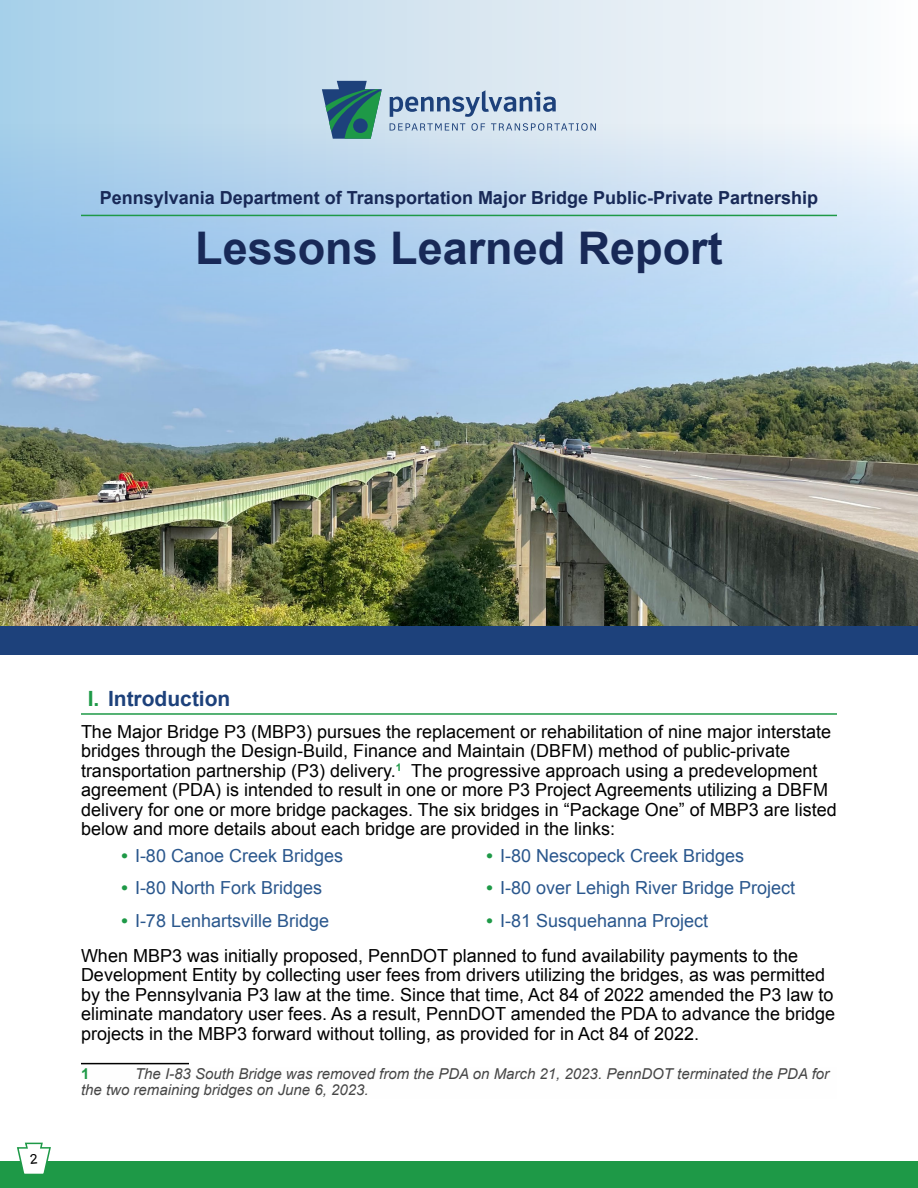
<style>
.page{position:relative;width:918px;height:1188px;background:#fff}
.page>*{position:absolute;margin:0;border:0;box-sizing:border-box;transform-origin:0 0}
.t1{font:700 45px "Arial";color:#182957}
.t2{font:700 21px "Arial";color:#1d417b}
.t3{font:18px/19.4px "Arial";color:#000}
.t4{font:18px "Arial";color:#2a578d}
.t5{font:700 18px "Arial";color:#182957}
.Normal__Web{font:italic 15px/16.5px "Arial";color:#464646}
.Normal__Web-2{font:700 15px "Arial";color:#1e9947}
.s1{color:#1e9947}
.s2{font-weight:700;color:#1e9947}
</style>
<div class="page">
<div style="left:0;top:1161px;width:918px;height:27px;background:#1e9947"></div>
<hr style="left:81px;top:713px;width:756px;height:2px;background:#1e9947">
<hr style="left:81px;top:1063px;width:108px;height:1px;background:#000">
<div style="left:0;top:0;width:918px;height:654px;background:linear-gradient(to right,#aad0e8,#fffcfc)"></div>
<img style="left:0;top:124px;width:918px;height:502px">
<hr style="left:81px;top:215px;width:756px;height:1px;background:#1e9947">
<div style="left:0;top:626px;width:918px;height:28px;background:#1d417b"></div>
<svg style="left:322px;top:81px;width:60px;height:58px;background:#488585"></svg>
<div style="left:353px;top:118px;width:15px;height:15px;background:#1d417b;border-radius:50%"></div>
<svg style="left:390px;top:90px;width:166px;height:27px;background:#a0b5cd"></svg>
<svg style="left:390px;top:123px;width:75px;height:8px"></svg>
<svg style="left:471px;top:123px;width:14px;height:8px"></svg>
<svg style="left:491px;top:123px;width:105px;height:8px"></svg>
<svg style="left:17px;top:1142px;width:34px;height:32px"></svg>
<p class="t5" style="left:100px;top:186px;width:720px">Pennsylvania Department of Transportation Major Bridge Public-Private Partnership</p>
<p class="t1" style="left:195px;top:219px;width:529px">Lessons Learned Report</p>
<p class="t2" style="left:88px;top:685px;width:144px"><span class="s1">I.</span> Introduction</p>
<p class="t3" style="left:81px;top:722px;width:757px">The Major Bridge P3 (MBP3) pursues the replacement or rehabilitation of nine major interstate bridges through the Design-Build, Finance and Maintain (DBFM) method of public-private transportation partnership (P3) delivery.<sup>1</sup> The progressive approach using a predevelopment agreement (PDA) is intended to result in one or more P3 Project Agreements utilizing a DBFM delivery for one or more bridge packages. The six bridges in “Package One” of MBP3 are listed below and more details about each bridge are provided in the links:</p>
<p class="t4" style="left:122px;top:843px;width:223px"><span class="s2">•</span> I-80 Canoe Creek Bridges</p>
<p class="t4" style="left:122px;top:876px;width:202px"><span class="s2">•</span> I-80 North Fork Bridges</p>
<p class="t4" style="left:122px;top:909px;width:209px"><span class="s2">•</span> I-78 Lenhartsville Bridge</p>
<p class="t4" style="left:487px;top:843px;width:259px"><span class="s2">•</span> I-80 Nescopeck Creek Bridges</p>
<p class="t4" style="left:487px;top:876px;width:310px"><span class="s2">•</span> I-80 over Lehigh River Bridge Project</p>
<p class="t4" style="left:487px;top:909px;width:223px"><span class="s2">•</span> I-81 Susquehanna Project</p>
<p class="t3" style="left:81px;top:946px;width:756px">When MBP3 was initially proposed, PennDOT planned to fund availability payments to the Development Entity by collecting user fees from drivers utilizing the bridges, as was permitted by the Pennsylvania P3 law at the time. Since that time, Act 84 of 2022 amended the P3 law to eliminate mandatory user fees. As a result, PennDOT amended the PDA to advance the bridge projects in the MBP3 forward without tolling, as provided for in Act 84 of 2022.</p>
<p class="Normal__Web-2" style="left:81px;top:1063px;width:10px">1</p>
<p class="Normal__Web" style="left:81px;top:1065px;width:750px;text-indent:54px">The I-83 South Bridge was removed from the PDA on March 21, 2023. PennDOT terminated the PDA for the two remaining bridges on June 6, 2023.</p>
</div>
